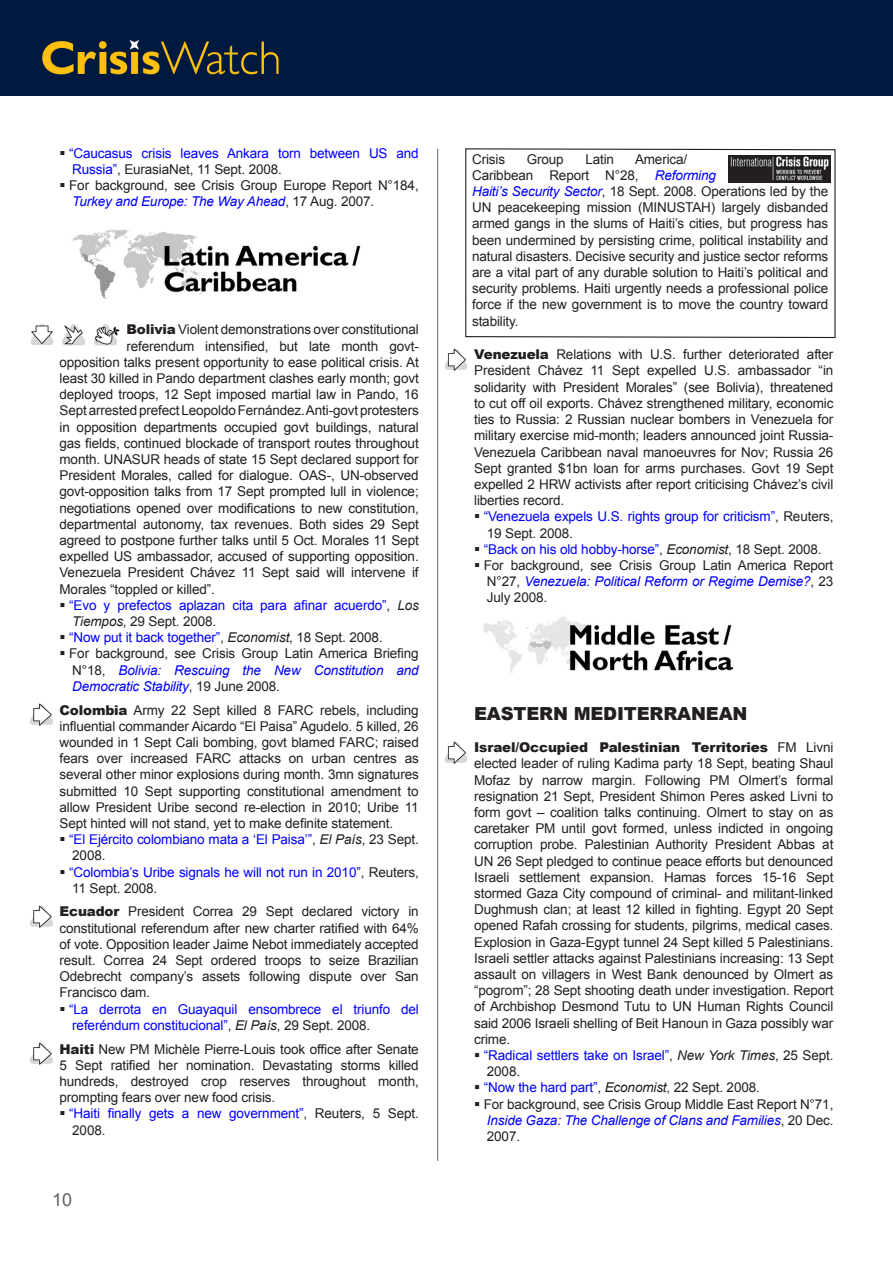
<style>
.page{position:relative;width:893px;height:1263px;background:#fff}
.page>*{position:absolute;margin:0;border:0;box-sizing:border-box;transform-origin:0 0}
.Country_body{font:900 18px "Arial";letter-spacing:-.01em;color:#231f20}
.t1{font:18px "Arial";color:#636366}
.Country_body-2{font:13.5px/16.2px "Arial";letter-spacing:-.01em;color:#231f20;text-align:justify}
.Bullets_new{font:13.5px/16.2px "Arial";letter-spacing:-.01em;color:#00f}
.Bullets_new-2{font:13.5px/16.2px "Arial";letter-spacing:-.01em;color:#231f20;text-align:justify}
.s1{color:#231f20}
.s2{font-style:italic;color:#00f}
.s3{font-weight:900}
.s4{font-style:italic;color:#231f20}
</style>
<div class="page">
<div style="left:0;top:0;width:893px;height:96px;background:#001a3f"></div>
<hr style="left:437px;top:149px;width:1px;height:1012px;background:#757679">
<img style="left:71px;top:229px;width:290px;height:70px">
<img style="left:483px;top:616px;width:250px;height:57px">
<img style="left:30px;top:324px;width:90px;height:22px">
<img style="left:30px;top:703px;width:23px;height:23px">
<img style="left:30px;top:905px;width:23px;height:23px">
<img style="left:30px;top:1042px;width:23px;height:23px">
<img style="left:444px;top:348px;width:23px;height:23px">
<img style="left:444px;top:741px;width:23px;height:23px">
<svg style="left:465px;top:148px;width:371px;height:191px"></svg>
<img style="left:729px;top:155px;width:101px;height:28px">
<p class="Bullets_new" style="left:69px;top:145px;width:351px">“Caucasus crisis leaves Ankara torn between US and<br>Russia”<span class="s1">, EurasiaNet, 11 Sept. 2008.</span></p>
<p class="Bullets_new-2" style="left:69px;top:177px;width:351px">For background, see Crisis Group Europe Report N°184,<br><span class="s2">Turkey and Europe: The Way Ahead</span>, 17 Aug. 2007.</p>
<p class="Country_body-2" style="left:126px;top:322px;width:294px"><span class="s3">Bolivia</span> Violent demonstrations over constitutional</p>
<p class="Country_body-2" style="left:126px;top:338px;width:294px">referendum intensified, but late month govt-</p>
<p class="Country_body-2" style="left:60px;top:354px;width:361px">opposition talks present opportunity to ease political crisis. At</p>
<p class="Country_body-2" style="left:60px;top:370px;width:361px">least 30 killed in Pando department clashes early month; govt</p>
<p class="Country_body-2" style="left:60px;top:386px;width:361px">deployed troops, 12 Sept imposed martial law in Pando, 16</p>
<p class="Country_body-2" style="left:60px;top:403px;width:361px">Sept arrested prefect Leopoldo Fernández. Anti-govt protesters</p>
<p class="Country_body-2" style="left:60px;top:419px;width:361px">in opposition departments occupied govt buildings, natural</p>
<p class="Country_body-2" style="left:60px;top:435px;width:361px">gas fields, continued blockade of transport routes throughout</p>
<p class="Country_body-2" style="left:60px;top:451px;width:361px">month. UNASUR heads of state 15 Sept declared support for</p>
<p class="Country_body-2" style="left:60px;top:467px;width:361px">President Morales, called for dialogue. OAS-, UN-observed</p>
<p class="Country_body-2" style="left:60px;top:484px;width:361px">govt-opposition talks from 17 Sept prompted lull in violence;</p>
<p class="Country_body-2" style="left:60px;top:500px;width:361px">negotiations opened over modifications to new constitution,</p>
<p class="Country_body-2" style="left:60px;top:516px;width:361px">departmental autonomy, tax revenues. Both sides 29 Sept</p>
<p class="Country_body-2" style="left:60px;top:532px;width:361px">agreed to postpone further talks until 5 Oct. Morales 11 Sept</p>
<p class="Country_body-2" style="left:60px;top:548px;width:361px">expelled US ambassador, accused of supporting opposition.</p>
<p class="Country_body-2" style="left:60px;top:565px;width:361px">Venezuela President Chávez 11 Sept said will intervene if</p>
<p class="Country_body-2" style="left:60px;top:581px;width:157px">Morales “toppled or killed”.</p>
<p class="Bullets_new" style="left:69px;top:597px;width:351px">“Evo y prefectos aplazan cita para afinar acuerdo”<span class="s1">,</span> <span class="s4">Los<br>Tiempos</span><span class="s1">, 29 Sept. 2008.</span></p>
<p class="Bullets_new" style="left:69px;top:629px;width:315px">“Now put it back together”<span class="s1">,</span> <span class="s4">Economist</span><span class="s1">, 18 Sept. 2008.</span></p>
<p class="Bullets_new-2" style="left:69px;top:646px;width:351px">For background, see Crisis Group Latin America Briefing N°18, <span class="s2">Bolivia: Rescuing the New Constitution and Democratic Stability</span>, 19 June 2008.</p>
<p class="Country_body-2" style="left:60px;top:702px;width:361px"><span class="s3">Colombia</span> Army 22 Sept killed 8 FARC rebels, including influential commander Aicardo “El Paisa” Agudelo. 5 killed, 26 wounded in 1 Sept Cali bombing, govt blamed FARC; raised fears over increased FARC attacks on urban centres as several other minor explosions during month. 3mn signatures submitted 10 Sept supporting constitutional amendment to allow President Uribe second re-election in 2010; Uribe 11<br>Sept hinted will not stand, yet to make definite statement.</p>
<p class="Bullets_new" style="left:69px;top:831px;width:351px">“El Ejército colombiano mata a ‘El Paisa’”<span class="s1">,</span> <span class="s4">El País</span><span class="s1">, 23 Sept.<br>2008.</span></p>
<p class="Bullets_new" style="left:69px;top:864px;width:351px">“Colombia’s Uribe signals he will not run in 2010”<span class="s1">, Reuters,<br>11 Sept. 2008.</span></p>
<p class="Country_body-2" style="left:60px;top:904px;width:361px"><span class="s3">Ecuador</span> President Correa 29 Sept declared victory in constitutional referendum after new charter ratified with 64% of vote. Opposition leader Jaime Nebot immediately accepted result. Correa 24 Sept ordered troops to seize Brazilian Odebrecht company’s assets following dispute over San Francisco dam.</p>
<p class="Bullets_new" style="left:69px;top:1001px;width:351px">“La derrota en Guayaquil ensombrece el triunfo del referéndum constitucional”<span class="s1">,</span> <span class="s4">El País</span><span class="s1">, 29 Sept. 2008.</span></p>
<p class="Country_body-2" style="left:60px;top:1041px;width:361px"><span class="s3">Haiti</span> New PM Michèle Pierre-Louis took office after Senate 5 Sept ratified her nomination. Devastating storms killed hundreds, destroyed crop reserves throughout month, prompting fears over new food crisis.</p>
<p class="Bullets_new" style="left:69px;top:1106px;width:351px">“Haiti finally gets a new government”<span class="s1">, Reuters, 5 Sept.<br>2008.</span></p>
<h1 class="t1" style="left:52px;top:1188px;width:22px">10</h1>
<p class="Country_body-2" style="left:472px;top:151px;width:358px;text-align:left;text-indent:163px">America/<br>Caribbean Report N°28, <span class="s2">Reforming<br>Haiti’s Security Sector</span>, 18 Sept. 2008. Operations led by the UN peacekeeping mission (MINUSTAH) largely disbanded armed gangs in the slums of Haiti’s cities, but progress has been undermined by persisting crime, political instability and natural disasters. Decisive security and justice sector reforms are a vital part of any durable solution to Haiti’s political and security problems. Haiti urgently needs a professional police force if the new government is to move the country toward stability.</p>
<p class="Country_body-2" style="left:472px;top:151px;width:35px">Crisis</p>
<p class="Country_body-2" style="left:527px;top:151px;width:38px">Group</p>
<p class="Country_body-2" style="left:585px;top:151px;width:30px">Latin</p>
<p class="Country_body-2" style="left:474px;top:347px;width:361px"><span class="s3">Venezuela</span> Relations with U.S. further deteriorated after President Chávez 11 Sept expelled U.S. ambassador “in solidarity with President Morales” (see Bolivia), threatened to cut off oil exports. Chávez strengthened military, economic ties to Russia: 2 Russian nuclear bombers in Venezuela for military exercise mid-month; leaders announced joint Russia-Venezuela Caribbean naval manoeuvres for Nov; Russia 26<br>Sept granted $1bn loan for arms purchases. Govt 19 Sept expelled 2 HRW activists after report criticising Chávez’s civil liberties record.</p>
<p class="Bullets_new" style="left:484px;top:509px;width:351px">“Venezuela expels U.S. rights group for criticism”<span class="s1">, Reuters,<br>19 Sept. 2008.</span></p>
<p class="Bullets_new" style="left:484px;top:541px;width:339px">“Back on his old hobby-horse”<span class="s1">,</span> <span class="s4">Economist</span><span class="s1">, 18 Sept. 2008.</span></p>
<p class="Bullets_new-2" style="left:484px;top:557px;width:351px">For background, see Crisis Group Latin America Report N°27, <span class="s2">Venezuela: Political Reform or Regime Demise?</span>, 23<br>July 2008.</p>
<p class="Country_body" style="left:474px;top:700px;width:275px">EASTERN MEDITERRANEAN</p>
<p class="Country_body-2" style="left:474px;top:739px;width:361px"><span class="s3">Israel/Occupied Palestinian Territories</span> FM Livni elected leader of ruling Kadima party 18 Sept, beating Shaul Mofaz by narrow margin. Following PM Olmert’s formal resignation 21 Sept, President Shimon Peres asked Livni to form govt – coalition talks continuing. Olmert to stay on as caretaker PM until govt formed, unless indicted in ongoing corruption probe. Palestinian Authority President Abbas at UN 26 Sept pledged to continue peace efforts but denounced Israeli settlement expansion. Hamas forces 15-16 Sept stormed Gaza City compound of criminal- and militant-linked Dughmush clan; at least 12 killed in fighting. Egypt 20 Sept opened Rafah crossing for students, pilgrims, medical cases.<br>Explosion in Gaza-Egypt tunnel 24 Sept killed 5 Palestinians.<br>Israeli settler attacks against Palestinians increasing: 13 Sept assault on villagers in West Bank denounced by Olmert as “pogrom”; 28 Sept shooting death under investigation. Report of Archbishop Desmond Tutu to UN Human Rights Council said 2006 Israeli shelling of Beit Hanoun in Gaza possibly war crime.</p>
<p class="Bullets_new" style="left:484px;top:1047px;width:351px">“Radical settlers take on Israel”<span class="s1">,</span> <span class="s4">New York Times</span><span class="s1">, 25 Sept.<br>2008.</span></p>
<p class="Bullets_new" style="left:484px;top:1080px;width:278px">“Now the hard part”<span class="s1">,</span> <span class="s4">Economist</span><span class="s1">, 22 Sept. 2008.</span></p>
<p class="Bullets_new-2" style="left:484px;top:1096px;width:351px">For background, see Crisis Group Middle East Report N°71, <span class="s2">Inside Gaza: The Challenge of Clans and Families</span>, 20 Dec.<br>2007.</p>
</div>
